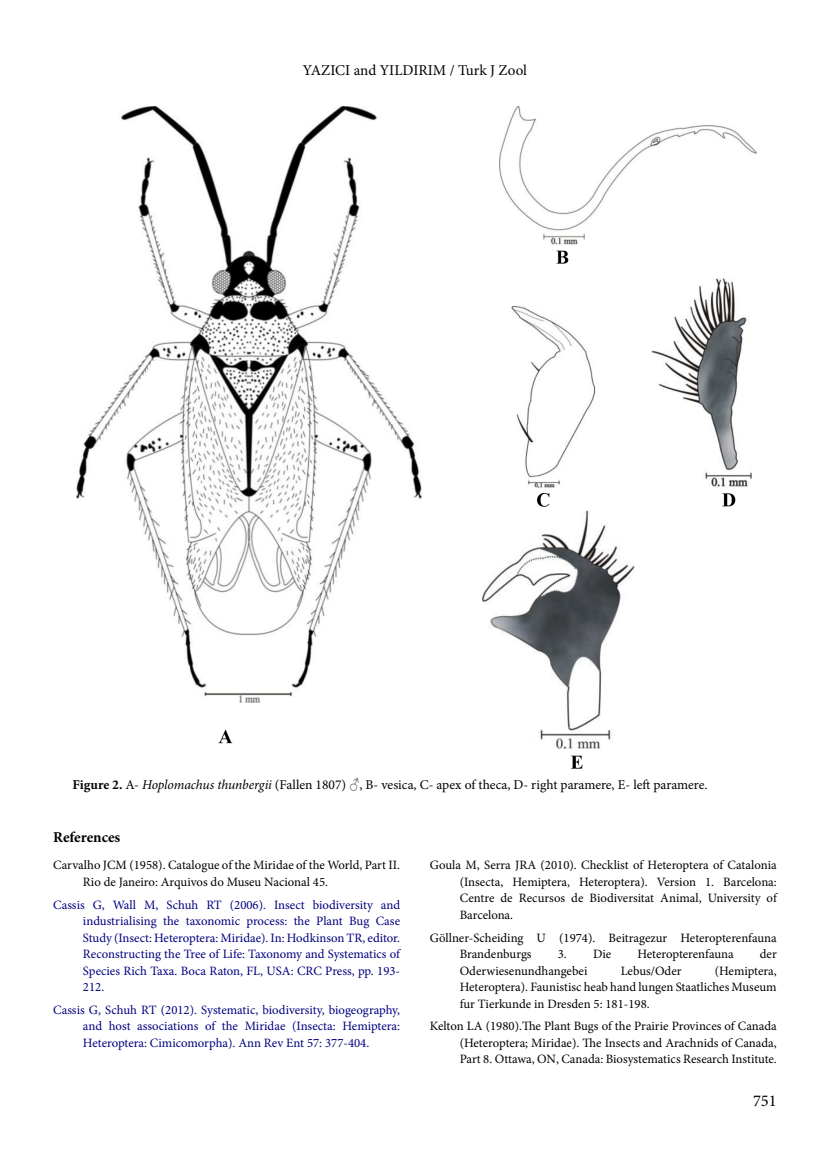
<style>
.page{position:relative;width:830px;height:1170px;background:#fff}
.page>*{position:absolute;margin:0;border:0;box-sizing:border-box;transform-origin:0 0}
.t1{font:16.5px "Minion Pro";color:#000}
.t2{font:15px "Minion Pro";color:#000}
.t3{font:700 15px "Minion Pro";letter-spacing:-.005em;color:#000}
.t4{font:13.5px "Minion Pro";color:#000}
.t5{font:12.75px/16.5px "Minion Pro";color:#000;text-align:justify}
.t6{font:12.75px/16.5px "Minion Pro";color:#000080;text-align:justify}
.s1{font-weight:700}
.s2{font-style:italic}
.s3{font-family:"Times New Roman"}
</style>
<div class="page">
<img style="left:76px;top:106px;width:681px;height:662px">
<p class="t2" style="left:303px;top:60px;width:225px">YAZICI and YILDIRIM / Turk J Zool</p>
<p class="t4" style="left:72px;top:775px;width:636px"><span class="s1">Figure 2.</span> A- <span class="s2">Hoplomachus thunbergii</span> (Fallen 1807) <span class="s3">♂</span>, B- vesica, C- apex of theca, D- right paramere, E- left paramere.</p>
<p class="t3" style="left:53px;top:826px;width:69px">References</p>
<p class="t5" style="left:83px;top:856px;width:318px;text-indent:-30px">Carvalho JCM (1958). Catalogue of the Miridae of the World, Part II.<br>Rio de Janeiro: Arquivos do Museu Nacional 45.</p>
<p class="t6" style="left:83px;top:896px;width:318px;text-indent:-30px">Cassis G, Wall M, Schuh RT (2006). Insect biodiversity and industrialising the taxonomic process: the Plant Bug Case Study (Insect: Heteroptera: Miridae). In: Hodkinson TR, editor.<br>Reconstructing the Tree of Life: Taxonomy and Systematics of Species Rich Taxa. Boca Raton, FL, USA: CRC Press, pp. 193- 212.</p>
<p class="t6" style="left:83px;top:1001px;width:318px;text-indent:-30px">Cassis G, Schuh RT (2012). Systematic, biodiversity, biogeography, and host associations of the Miridae (Insecta: Hemiptera:<br>Heteroptera: Cimicomorpha). Ann Rev Ent 57: 377-404.</p>
<p class="t5" style="left:459px;top:856px;width:318px;text-indent:-30px">Goula M, Serra JRA (2010). Checklist of Heteroptera of Catalonia (Insecta, Hemiptera, Heteroptera). Version 1. Barcelona:<br>Centre de Recursos de Biodiversitat Animal, University of Barcelona.</p>
<p class="t5" style="left:459px;top:929px;width:318px;text-indent:-30px">Göllner-Scheiding U (1974). Beitragezur Heteropterenfauna<br>Brandenburgs</p>
<p class="t5" style="left:557px;top:945px;width:55px">3. Die</p>
<p class="t5" style="left:637px;top:945px;width:98px">Heteropterenfauna</p>
<p class="t5" style="left:759px;top:945px;width:18px">der</p>
<p class="t5" style="left:459px;top:962px;width:129px">Oderwiesenundhangebei</p>
<p class="t5" style="left:620px;top:962px;width:62px">Lebus/Oder</p>
<p class="t5" style="left:459px;top:962px;width:318px;text-indent:255px">(Hemiptera, Heteroptera). Faunistisc heab hand lungen Staatliches Museum fur Tierkunde in Dresden 5: 181-198.</p>
<p class="t5" style="left:459px;top:1018px;width:318px;text-indent:-30px">Kelton LA (1980).The Plant Bugs of the Prairie Provinces of Canada (Heteroptera; Miridae). The Insects and Arachnids of Canada, Part 8. Ottawa, ON, Canada: Biosystematics Research Institute.</p>
<p class="t1" style="left:752px;top:1089px;width:25px">751</p>
</div>
